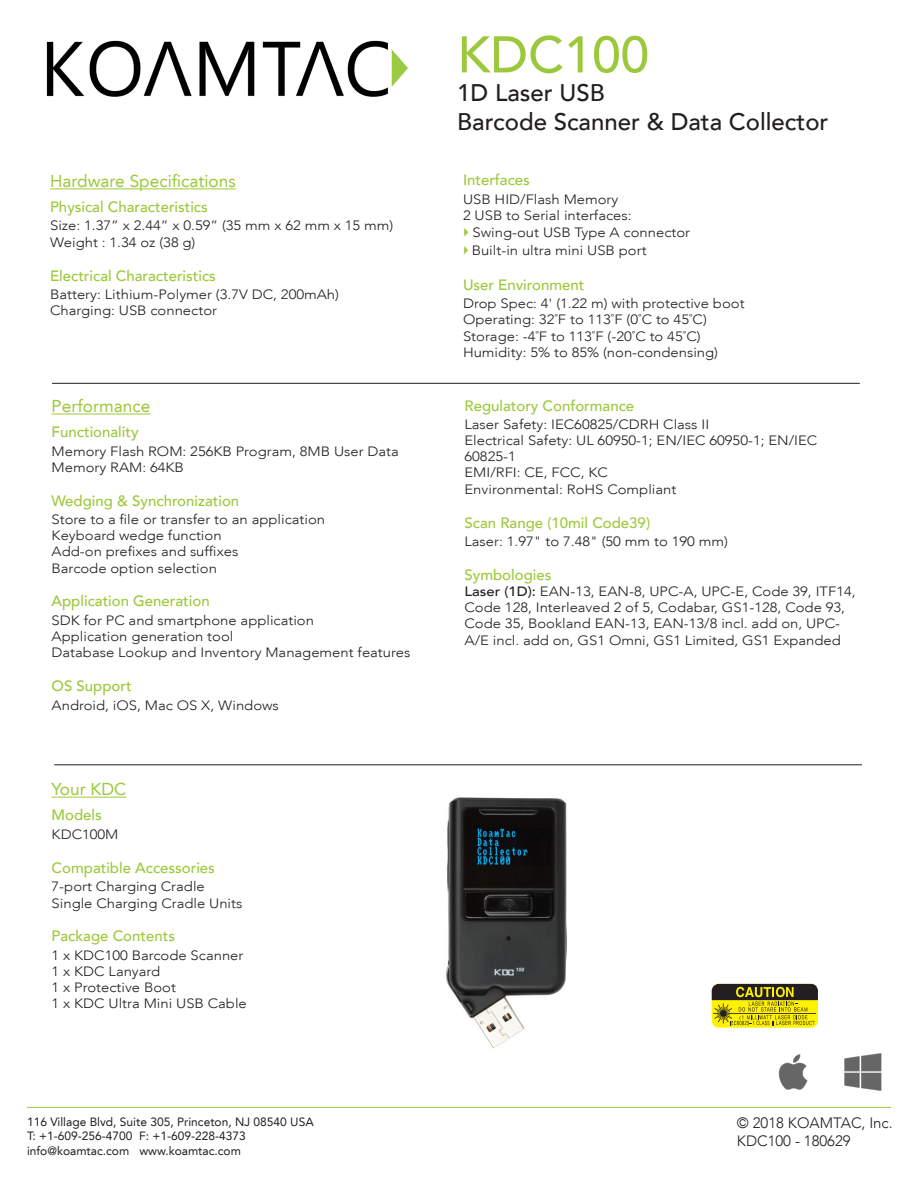
<style>
.page{position:relative;width:918px;height:1188px;background:#fff}
.page>*{position:absolute;margin:0;border:0;box-sizing:border-box;transform-origin:0 0}
.Product_Title{font:500 51px "Avenir LT";color:#9cc93b}
.Tagline_Subtitle{font:500 24px "Avenir LT";color:#231f20}
.Spec_Headings{font:17.25px "Avenir LT";color:#9cc93b}
.Spec_Sub_Headings{font:500 15px "Avenir LT";color:#9cc93b}
.t1{font:300 15px "Avenir LT";color:#231f20}
.Spec_Text{font:300 13.5px/16.2px "Avenir LT";color:#231f20;scale:1.1 1}
.Spec_Sub_Headings-2{font:300 13.5px/16.2px "Avenir LT";color:#231f20;scale:1.1 1}
.t2{font:12px "Avenir LT";color:#231f20}
.s1{font-family:"KOAMTAC Triangle 2";font-weight:400;font-size:15px;color:#9cc93b}
.s2{font-weight:500}
</style>
<div class="page">
<div style="left:712px;top:984px;width:106px;height:44px;background:#fff101;border-radius:7px"></div>
<svg style="left:712px;top:984px;width:106px;height:41px"></svg>
<img style="left:47px;top:40px;width:361px;height:57px">
<hr style="left:52px;top:414px;width:98px;height:1px;background:#9cc93b">
<hr style="left:27px;top:1107px;width:864px;height:1px;background:#9cc93b">
<hr style="left:50px;top:188px;width:186px;height:1px;background:#9cc93b">
<hr style="left:52px;top:797px;width:74px;height:1px;background:#9cc93b">
<hr style="left:52px;top:383px;width:808px;height:1px;background:#231f20">
<hr style="left:54px;top:765px;width:808px;height:1px;background:#231f20">
<img style="left:778px;top:1053px;width:104px;height:38px">
<img style="left:446px;top:797px;width:121px;height:251px">
<p class="Spec_Headings" style="left:50px;top:171px;width:187px">Hardware Specifications</p>
<p class="Spec_Sub_Headings" style="left:50px;top:198px;width:159px">Physical Characteristics</p>
<p class="Spec_Text" style="left:50px;top:218px;width:314px">Size: 1.37” x 2.44” x 0.59” (35 mm x 62 mm x 15 mm)<br>Weight : 1.34 oz (38 g)</p>
<p class="Spec_Sub_Headings" style="left:50px;top:267px;width:167px">Electrical Characteristics</p>
<p class="Spec_Text" style="left:50px;top:286px;width:264px">Battery: Lithium-Polymer (3.7V DC, 200mAh)<br>Charging: USB connector</p>
<p class="Spec_Headings" style="left:52px;top:396px;width:100px">Performance</p>
<p class="Spec_Sub_Headings" style="left:52px;top:423px;width:88px">Functionality</p>
<p class="Spec_Text" style="left:52px;top:443px;width:317px">Memory Flash ROM: 256KB Program, 8MB User Data<br>Memory RAM: 64KB</p>
<p class="Spec_Sub_Headings" style="left:52px;top:492px;width:189px">Wedging &amp; Synchronization</p>
<p class="Spec_Text" style="left:52px;top:511px;width:250px">Store to a file or transfer to an application<br>Keyboard wedge function<br>Add-on prefixes and suffixes<br>Barcode option selection</p>
<p class="Spec_Sub_Headings" style="left:52px;top:593px;width:160px">Application Generation</p>
<p class="Spec_Text" style="left:52px;top:612px;width:328px">SDK for PC and smartphone application<br>Application generation tool<br>Database Lookup and Inventory Management features</p>
<p class="Spec_Sub_Headings" style="left:52px;top:677px;width:82px">OS Support</p>
<p class="Spec_Text" style="left:52px;top:697px;width:208px">Android, iOS, Mac OS X, Windows</p>
<p class="Spec_Headings" style="left:52px;top:779px;width:76px">Your KDC</p>
<p class="Spec_Sub_Headings" style="left:52px;top:807px;width:52px">Models</p>
<p class="Spec_Text" style="left:52px;top:826px;width:62px">KDC100M</p>
<p class="Spec_Sub_Headings" style="left:52px;top:859px;width:165px">Compatible Accessories</p>
<p class="Spec_Text" style="left:52px;top:878px;width:175px;line-height:17px">7-port Charging Cradle<br>Single Charging Cradle Units</p>
<p class="Spec_Sub_Headings" style="left:52px;top:927px;width:125px">Package Contents</p>
<p class="Spec_Text" style="left:52px;top:947px;width:179px">1 x KDC100 Barcode Scanner<br>1 x KDC Lanyard<br>1 x Protective Boot<br>1 x KDC Ultra Mini USB Cable</p>
<p class="t2" style="left:27px;top:1115px;width:288px">116 Village Blvd, Suite 305, Princeton, NJ 08540 USA</p>
<p class="t2" style="left:27px;top:1129px;width:220px">T: +1-609-256-4700 F: +1-609-228-4373</p>
<p class="t2" style="left:27px;top:1144px;width:215px">info@koamtac.com www.koamtac.com</p>
<p class="Product_Title" style="left:457px;top:25px;width:193px">KDC100</p>
<p class="Tagline_Subtitle" style="left:457px;top:79px;width:149px">1D Laser USB</p>
<p class="Tagline_Subtitle" style="left:457px;top:108px;width:373px">Barcode Scanner &amp; Data Collector</p>
<p class="Spec_Sub_Headings" style="left:463px;top:172px;width:68px">Interfaces</p>
<p class="Spec_Text" style="left:463px;top:191px;width:155px">USB HID/Flash Memory<br>2 USB to Serial interfaces:</p>
<p class="Spec_Text" style="left:463px;top:224px;width:208px"><span class="s1">•</span> Swing-out USB Type A connector</p>
<p class="Spec_Text" style="left:463px;top:242px;width:168px"><span class="s1">•</span> Built-in ultra mini USB port</p>
<p class="Spec_Sub_Headings" style="left:463px;top:276px;width:123px">User Environment</p>
<p class="Spec_Text" style="left:463px;top:295px;width:258px">Drop Spec: 4' (1.22 m) with protective boot Operating: 32˚F to 113˚F (0˚C to 45˚C)<br>Storage: -4˚F to 113˚F (-20˚C to 45˚C)<br>Humidity: 5% to 85% (non-condensing)</p>
<p class="Spec_Sub_Headings" style="left:465px;top:397px;width:171px">Regulatory Conformance</p>
<p class="Spec_Text" style="left:465px;top:416px;width:322px">Laser Safety: IEC60825/CDRH Class II<br>Electrical Safety: UL 60950-1; EN/IEC 60950-1; EN/IEC<br>60825-1<br>EMI/RFI: CE, FCC, KC<br>Environmental: RoHS Compliant</p>
<p class="Spec_Sub_Headings" style="left:465px;top:514px;width:187px">Scan Range (10mil Code39)</p>
<p class="Spec_Text" style="left:465px;top:533px;width:241px">Laser: 1.97" to 7.48" (50 mm to 190 mm)</p>
<p class="Spec_Sub_Headings" style="left:465px;top:566px;width:88px">Symbologies</p>
<p class="Spec_Sub_Headings-2" style="left:465px;top:583px;width:357px"><span class="s2">Laser (1D):</span> EAN-13, EAN-8, UPC-A, UPC-E, Code 39, ITF14, Code 128, Interleaved 2 of 5, Codabar, GS1-128, Code 93, Code 35, Bookland EAN-13, EAN-13/8 incl. add on, UPC-A/E incl. add on, GS1 Omni, GS1 Limited, GS1 Expanded</p>
<p class="t1" style="left:737px;top:1114px;width:157px">© 2018 KOAMTAC, Inc.</p>
<p class="t1" style="left:737px;top:1132px;width:115px">KDC100 - 180629</p>
</div>
